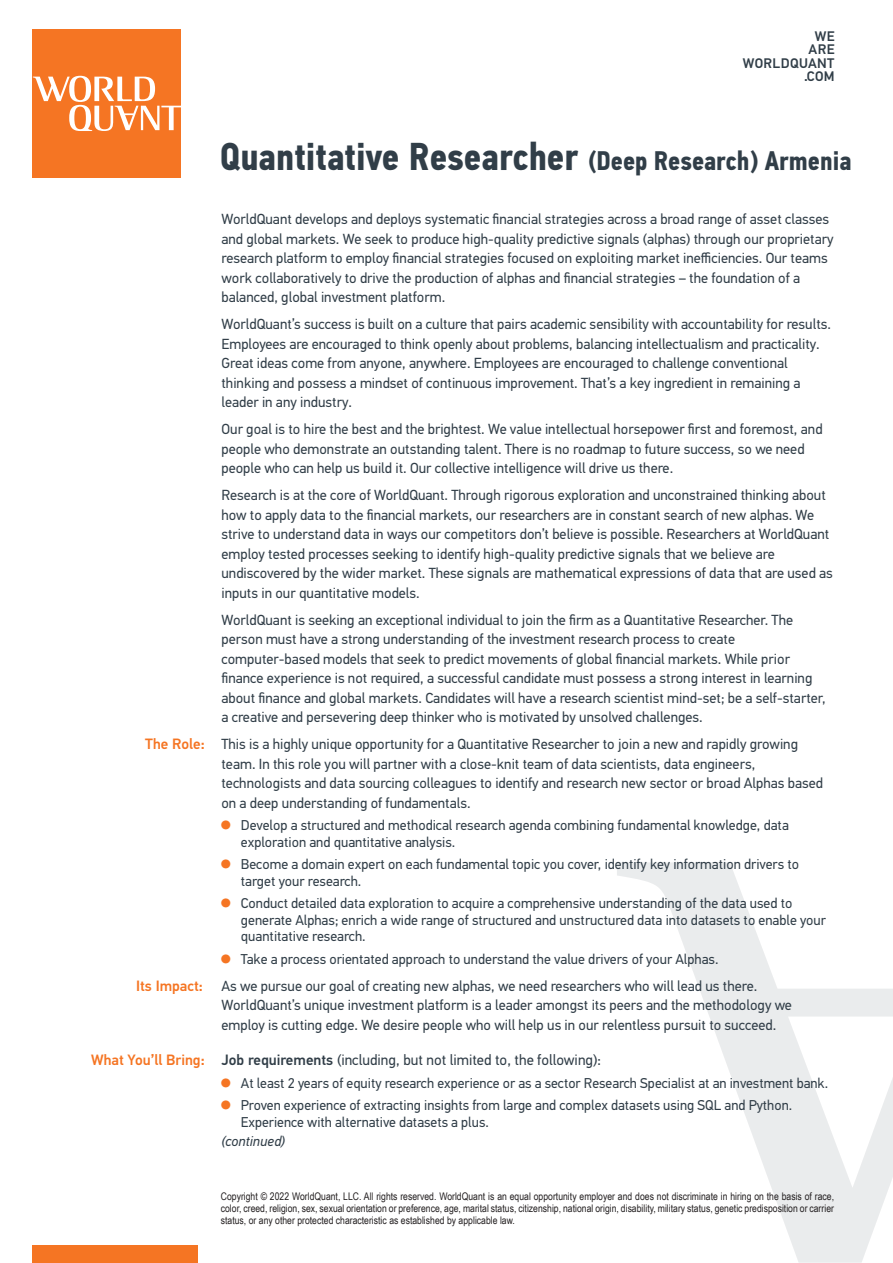
<style>
.page{position:relative;width:893px;height:1263px;background:#fff}
.page>*{position:absolute;margin:0;border:0;box-sizing:border-box;transform-origin:0 0}
.t1{font:700 39px "PF Din Text Cond Pro";color:#313e48}
.t2{font:15px "PF Din Text Pro";color:#313e48}
.t3{font:500 15px "PF Din Text Pro";color:#f57523}
.t4{font:14.7px/19.5px "PF Din Text Pro";color:#313e48}
.t5{font:14.25px/16.5px "PF Din Text Pro";color:#313e48}
.t6{font:italic 14.25px "PF Din Text Pro";color:#313e48}
.t7{font:500 13.95px/13.4px "PF Din Text Pro";letter-spacing:.025em;color:#313e48;text-align:right}
.t8{font:10.5px/12px "Arial Narrow";color:#231f20;text-align:justify}
.s1{font-size:27px}
.s2{color:#f57523}
.s3{font-weight:500}
</style>
<div class="page">
<svg style="left:617px;top:862px;width:276px;height:401px"></svg>
<div style="left:33px;top:29px;width:148px;height:149px;background:#f57523"></div>
<svg style="left:33px;top:76px;width:148px;height:55px"></svg>
<div style="left:33px;top:1245px;width:165px;height:18px;background:#f57523"></div>
<p class="t7" style="left:743px;top:30px;width:93px">WE<br>ARE<br>WORLDQUANT .COM</p>
<p class="t3" style="left:145px;top:735px;width:61px">The Role:</p>
<p class="t3" style="left:136px;top:977px;width:68px">Its Impact:</p>
<p class="t3" style="left:91px;top:1051px;width:115px">What You’ll Bring:</p>
<h1 class="t1" style="left:220px;top:133px;width:633px">Quantitative Researcher <span class="s1">(Deep Research) Armenia</span></h1>
<p class="t4" style="left:221px;top:210px;width:614px">WorldQuant develops and deploys systematic financial strategies across a broad range of asset classes and global markets. We seek to produce high-quality predictive signals (alphas) through our proprietary research platform to employ financial strategies focused on exploiting market inefficiencies. Our teams work collaboratively to drive the production of alphas and financial strategies – the foundation of a balanced, global investment platform.</p>
<p class="t4" style="left:221px;top:315px;width:611px">WorldQuant’s success is built on a culture that pairs academic sensibility with accountability for results.<br>Employees are encouraged to think openly about problems, balancing intellectualism and practicality.<br>Great ideas come from anyone, anywhere. Employees are encouraged to challenge conventional thinking and possess a mindset of continuous improvement. That’s a key ingredient in remaining a leader in any industry.</p>
<p class="t4" style="left:221px;top:420px;width:603px">Our goal is to hire the best and the brightest. We value intellectual horsepower first and foremost, and people who demonstrate an outstanding talent. There is no roadmap to future success, so we need people who can help us build it. Our collective intelligence will drive us there.</p>
<p class="t4" style="left:221px;top:486px;width:613px">Research is at the core of WorldQuant. Through rigorous exploration and unconstrained thinking about how to apply data to the financial markets, our researchers are in constant search of new alphas. We strive to understand data in ways our competitors don’t believe is possible. Researchers at WorldQuant employ tested processes seeking to identify high-quality predictive signals that we believe are undiscovered by the wider market. These signals are mathematical expressions of data that are used as inputs in our quantitative models.</p>
<p class="t4" style="left:221px;top:610px;width:606px">WorldQuant is seeking an exceptional individual to join the firm as a Quantitative Researcher. The person must have a strong understanding of the investment research process to create computer-based models that seek to predict movements of global financial markets. While prior finance experience is not required, a successful candidate must possess a strong interest in learning about finance and global markets. Candidates will have a research scientist mind-set; be a self-starter, a creative and persevering deep thinker who is motivated by unsolved challenges.</p>
<p class="t4" style="left:221px;top:735px;width:603px">This is a highly unique opportunity for a Quantitative Researcher to join a new and rapidly growing team. In this role you will partner with a close-knit team of data scientists, data engineers, technologists and data sourcing colleagues to identify and research new sector or broad Alphas based on a deep understanding of fundamentals.</p>
<p class="t5" style="left:241px;top:817px;width:549px;text-indent:-21px"><span class="s2">●</span> Develop a structured and methodical research agenda combining fundamental knowledge, data exploration and quantitative analysis.</p>
<p class="t5" style="left:241px;top:856px;width:560px;text-indent:-21px"><span class="s2">●</span> Become a domain expert on each fundamental topic you cover, identify key information drivers to target your research.</p>
<p class="t5" style="left:241px;top:895px;width:587px;text-indent:-21px"><span class="s2">●</span> Conduct detailed data exploration to acquire a comprehensive understanding of the data used to generate Alphas; enrich a wide range of structured and unstructured data into datasets to enable your quantitative research.</p>
<p class="t5" style="left:220px;top:951px;width:500px"><span class="s2">●</span> Take a process orientated approach to understand the value drivers of your Alphas.</p>
<p class="t4" style="left:221px;top:976px;width:572px">As we pursue our goal of creating new alphas, we need researchers who will lead us there.<br>WorldQuant’s unique investment platform is a leader amongst its peers and the methodology we employ is cutting edge. We desire people who will help us in our relentless pursuit to succeed.</p>
<p class="t2" style="left:221px;top:1051px;width:381px"><span class="s3">Job requirements</span> (including, but not limited to, the following):</p>
<p class="t5" style="left:220px;top:1075px;width:610px"><span class="s2">●</span> At least 2 years of equity research experience or as a sector Research Specialist at an investment bank.</p>
<p class="t5" style="left:241px;top:1097px;width:553px;text-indent:-21px"><span class="s2">●</span> Proven experience of extracting insights from large and complex datasets using SQL and Python.<br>Experience with alternative datasets a plus.</p>
<p class="t6" style="left:221px;top:1133px;width:65px">(continued)</p>
<p class="t8" style="left:221px;top:1190px;width:615px">Copyright © 2022 WorldQuant, LLC. All rights reserved. WorldQuant is an equal opportunity employer and does not discriminate in hiring on the basis of race, color, creed, religion, sex, sexual orientation or preference, age, marital status, citizenship, national origin, disability, military status, genetic predisposition or carrier status, or any other protected characteristic as established by applicable law.</p>
</div>
